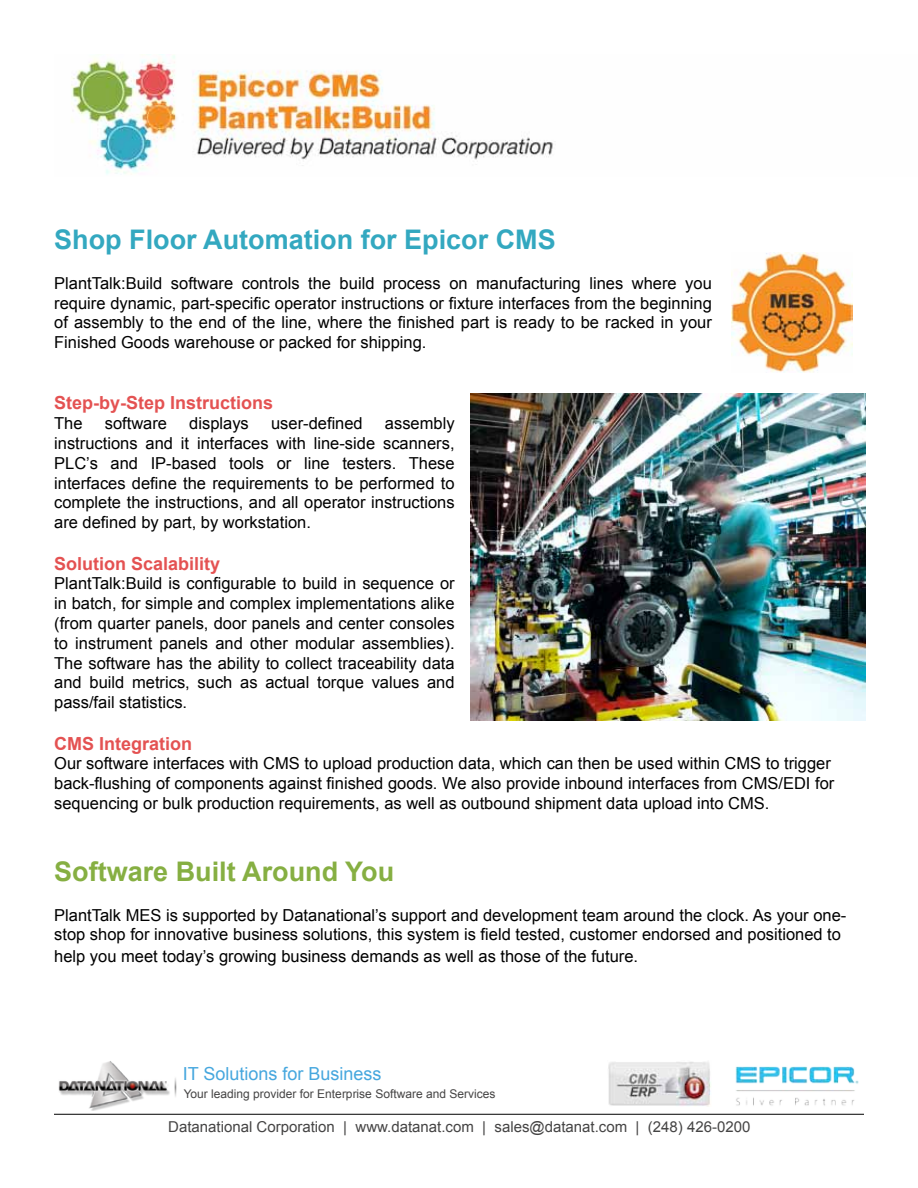
<style>
.page{position:relative;width:918px;height:1188px;background:#fff}
.page>*{position:absolute;margin:0;border:0;box-sizing:border-box;transform-origin:0 0}
.t1{font:700 27px "Arial";color:#33a8c0}
.t2{font:700 27px "Arial";color:#86af42}
.t3{font:700 18px "Arial";color:#e45252}
.t4{font:18px "Arial";color:#46a7de}
.t5{font:16.5px/19.8px "Arial";color:#000;text-align:justify}
.t6{font:15px "Arial";color:#454444}
.t7{font:12px "Arial";color:#454444}
</style>
<div class="page">
<img style="left:58px;top:1061px;width:119px;height:49px">
<hr style="left:54px;top:1114px;width:810px;height:1px;background:#000">
<img style="left:735px;top:1066px;width:124px;height:40px">
<img style="left:71px;top:54px;width:482px;height:121px">
<img style="left:732px;top:252px;width:121px;height:121px">
<img style="left:608px;top:1062px;width:103px;height:44px">
<img style="left:470px;top:393px;width:395px;height:327px">
<h1 class="t1" style="left:54px;top:222px;width:503px">Shop Floor Automation for Epicor CMS</h1>
<p class="t5" style="left:54px;top:273px;width:659px">PlantTalk:Build software controls the build process on manufacturing lines where you require dynamic, part-specific operator instructions or fixture interfaces from the beginning of assembly to the end of the line, where the finished part is ready to be racked in your Finished Goods warehouse or packed for shipping.</p>
<p class="t3" style="left:54px;top:391px;width:221px">Step-by-Step Instructions</p>
<p class="t5" style="left:54px;top:414px;width:30px">The</p>
<p class="t5" style="left:105px;top:414px;width:64px">software</p>
<p class="t5" style="left:189px;top:414px;width:61px">displays</p>
<p class="t5" style="left:271px;top:414px;width:93px">user-defined</p>
<p class="t5" style="left:54px;top:414px;width:402px;text-indent:331px">assembly instructions and it interfaces with line-side scanners, PLC’s and IP-based tools or line testers. These interfaces define the requirements to be performed to complete the instructions, and all operator instructions are defined by part, by workstation.</p>
<p class="t3" style="left:54px;top:551px;width:168px">Solution Scalability</p>
<p class="t5" style="left:54px;top:574px;width:402px">PlantTalk:Build is configurable to build in sequence or in batch, for simple and complex implementations alike (from quarter panels, door panels and center consoles to instrument panels and other modular assemblies).<br>The software has the ability to collect traceability data and build metrics, such as actual torque values and pass/fail statistics.</p>
<p class="t3" style="left:54px;top:731px;width:140px">CMS Integration</p>
<p class="t5" style="left:54px;top:754px;width:782px;text-align:left">Our software interfaces with CMS to upload production data, which can then be used within CMS to trigger back-flushing of components against finished goods. We also provide inbound interfaces from CMS/EDI for sequencing or bulk production requirements, as well as outbound shipment data upload into CMS.</p>
<h1 class="t2" style="left:54px;top:853px;width:341px">Software Built Around You</h1>
<p class="t5" style="left:54px;top:905px;width:794px">PlantTalk MES is supported by Datanational’s support and development team around the clock. As your one&shy;stop shop for innovative business solutions, this system is field tested, customer endorsed and positioned to</p>
<p class="t5" style="left:54px;top:946px;width:585px">help you meet today’s growing business demands as well as those of the future.</p>
<p class="t4" style="left:183px;top:1062px;width:200px">IT Solutions for Business</p>
<p class="t7" style="left:184px;top:1086px;width:313px">Your leading provider for Enterprise Software and Services</p>
<p class="t6" style="left:168px;top:1117px;width:584px">Datanational Corporation | www.datanat.com | sales@datanat.com | (248) 426-0200</p>
</div>
